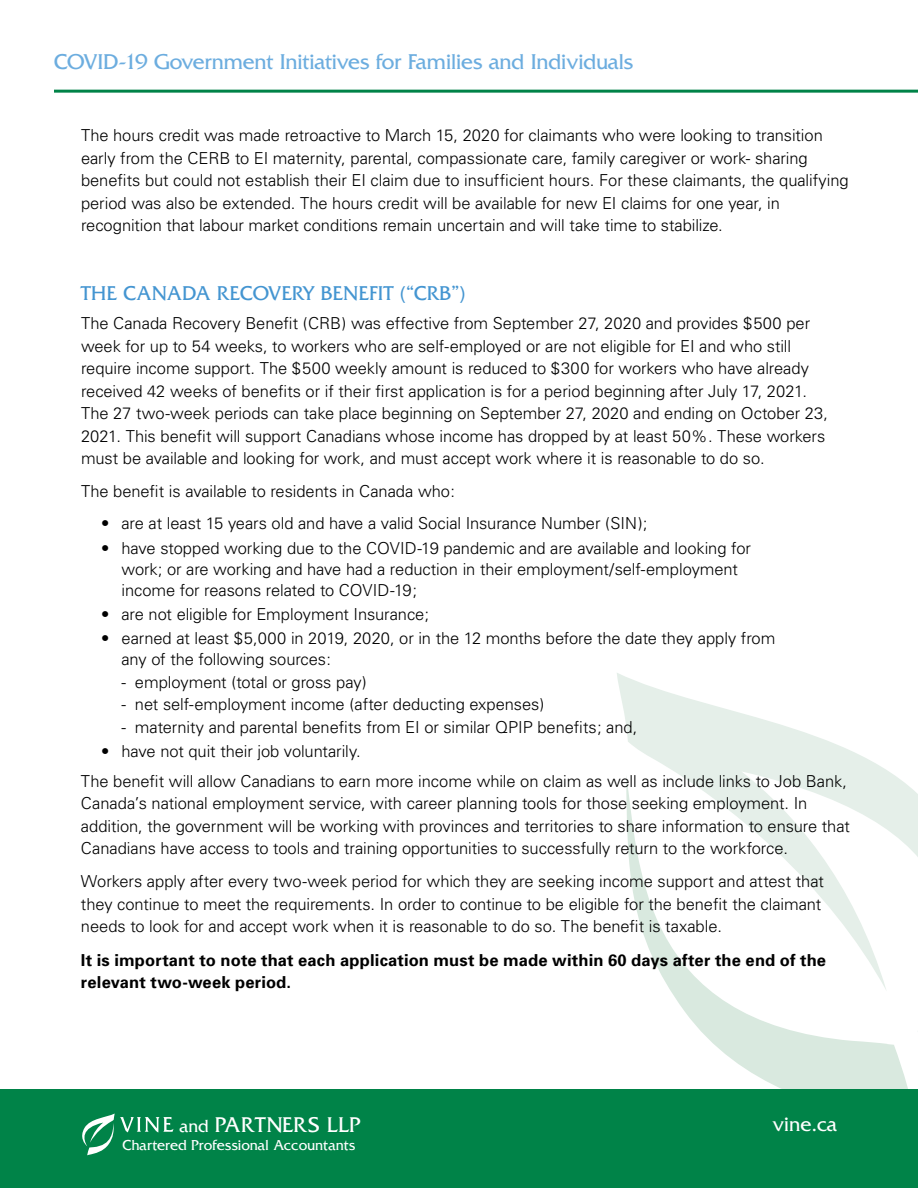
<style>
.page{position:relative;width:918px;height:1188px;background:#fff}
.page>*{position:absolute;margin:0;border:0;box-sizing:border-box;transform-origin:0 0}
.t1{font:22.5px "Friz Quadrata Std";letter-spacing:-.01em;color:#6caddf}
.t2{font:21px "Friz Quadrata Std";color:#4495d1}
.t3{font:21px "Friz Quadrata Std";color:#fff}
.t4{font:19.5px "Friz Quadrata Font";letter-spacing:-.035em;color:#fff}
.t5{font:300 16.5px/22.5px "Univers";letter-spacing:-.005em;color:#000}
.t6{font:700 16.5px/22.5px "Univers";letter-spacing:.01em;color:#000}
.t7{font:13.2px "Friz Quadrata Font";letter-spacing:-.02em;color:#fff}
.s1{font-size:15.9px}
</style>
<div class="page">
<svg style="left:617px;top:673px;width:277px;height:102px"></svg>
<svg style="left:626px;top:775px;width:292px;height:314px"></svg>
<div style="left:0;top:1089px;width:918px;height:99px;background:#008348"></div>
<svg style="left:82px;top:1114px;width:92px;height:41px"></svg>
<hr style="left:54px;top:90px;width:864px;height:3px;background:#008348">
<h1 class="t1" style="left:54px;top:49px;width:581px">COVID-19 Government Initiatives for Families and Individuals</h1>
<p class="t5" style="left:81px;top:124px;width:769px">The hours credit was made retroactive to March 15, 2020 for claimants who were looking to transition early from the CERB to EI maternity, parental, compassionate care, family caregiver or work- sharing benefits but could not establish their EI claim due to insufficient hours. For these claimants, the qualifying period was also be extended. The hours credit will be available for new EI claims for one year, in recognition that labour market conditions remain uncertain and will take time to stabilize.</p>
<p class="t2" style="left:81px;top:281px;width:386px">THE CANADA RECOVERY BENEFIT (“CRB”)</p>
<p class="t5" style="left:81px;top:312px;width:749px">The Canada Recovery Benefit (CRB) was effective from September 27, 2020 and provides $500 per week for up to 54 weeks, to workers who are self-employed or are not eligible for EI and who still require income support. The $500 weekly amount is reduced to $300 for workers who have already received 42 weeks of benefits or if their first application is for a period beginning after July 17, 2021.<br>The 27 two-week periods can take place beginning on September 27, 2020 and ending on October 23, 2021. This benefit will support Canadians whose income has dropped by at least 50%. These workers must be available and looking for work, and must accept work where it is reasonable to do so.</p>
<p class="t5" style="left:81px;top:480px;width:376px">The benefit is available to residents in Canada who:</p>
<p class="t5" style="left:101px;top:512px;width:548px">• are at least 15 years old and have a valid Social Insurance Number (SIN);</p>
<p class="t5" style="left:121px;top:537px;width:631px;line-height:21px;text-indent:-20px">• have stopped working due to the COVID-19 pandemic and are available and looking for work; or are working and have had a reduction in their employment/self-employment income for reasons related to COVID-19;</p>
<p class="t5" style="left:101px;top:603px;width:330px">• are not eligible for Employment Insurance;</p>
<p class="t5" style="left:121px;top:628px;width:655px;line-height:21px;text-indent:-20px">• earned at least $5,000 in 2019, 2020, or in the 12 months before the date they apply from any of the following sources:</p>
<p class="t5" style="left:121px;top:671px;width:247px">- employment (total or gross pay)</p>
<p class="t5" style="left:121px;top:693px;width:425px">- net self-employment income (after deducting expenses)</p>
<p class="t5" style="left:121px;top:716px;width:517px">- maternity and parental benefits from EI or similar QPIP benefits; and,</p>
<p class="t5" style="left:81px;top:737px;width:768px;line-height:29.2px;text-indent:20px">• have not quit their job voluntarily.<br>The benefit will allow Canadians to earn more income while on claim as well as include links to Job Bank,</p>
<p class="t5" style="left:81px;top:792px;width:770px">Canada’s national employment service, with career planning tools for those seeking employment. In addition, the government will be working with provinces and territories to share information to ensure that<br>Canadians have access to tools and training opportunities to successfully return to the workforce.</p>
<p class="t5" style="left:81px;top:870px;width:744px">Workers apply after every two-week period for which they are seeking income support and attest that they continue to meet the requirements. In order to continue to be eligible for the benefit the claimant needs to look for and accept work when it is reasonable to do so. The benefit is taxable.</p>
<p class="t6" style="left:81px;top:949px;width:747px">It is important to note that each application must be made within 60 days after the end of the relevant two-week period.</p>
<p class="t4" style="left:179px;top:1112px;width:183px"><span class="s1">and</span> PARTNERS LLP</p>
<p class="t7" style="left:122px;top:1136px;width:235px">Chartered Professional Accountants</p>
<p class="t3" style="left:773px;top:1112px;width:65px">vine.ca</p>
</div>
